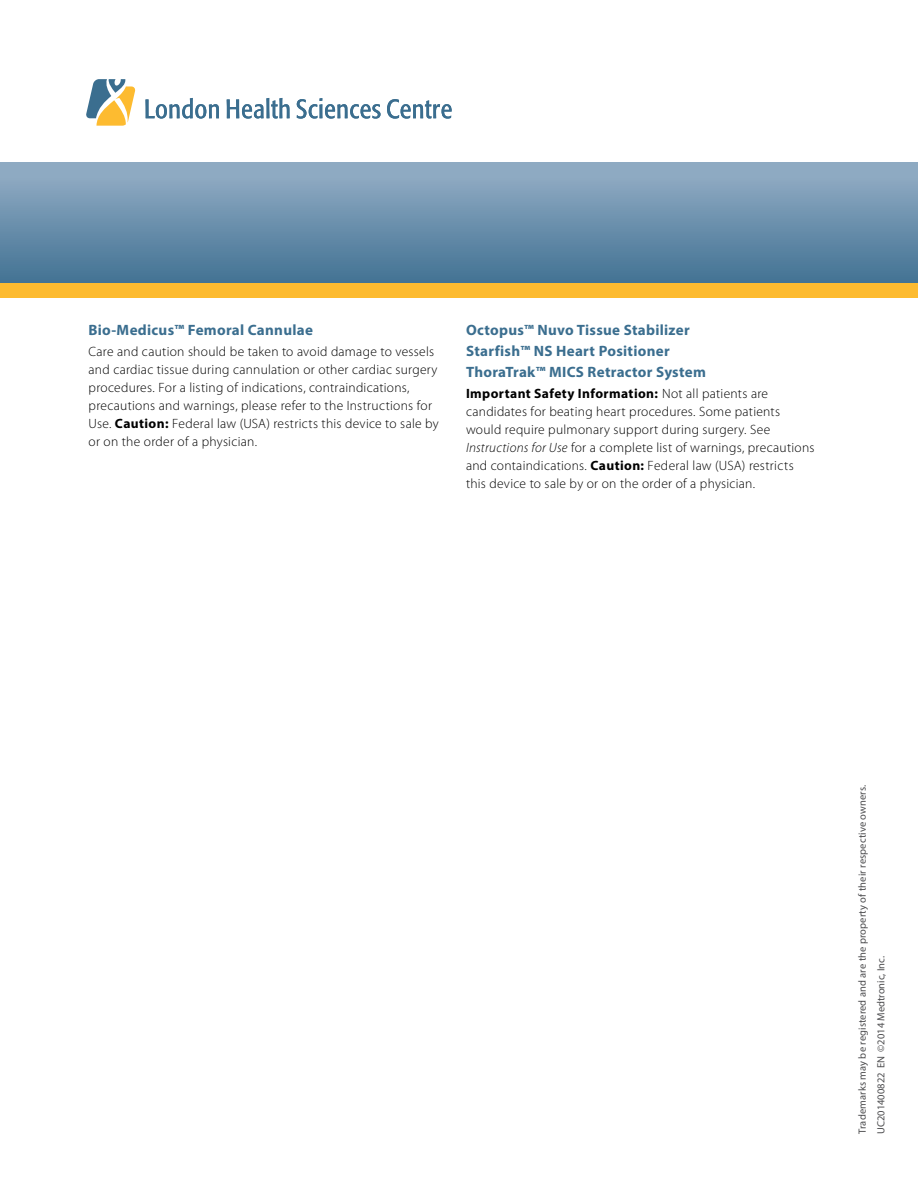
<style>
.page{position:relative;width:918px;height:1188px;background:#fff}
.page>*{position:absolute;margin:0;border:0;box-sizing:border-box;transform-origin:0 0}
.t1{font:700 15px/20.7px "Myriad Pro";letter-spacing:.02em;color:#3b6e8f}
.t2{font:300 13.5px/18px "Myriad Pro";letter-spacing:.02em;color:#000}
.t3{font:10.5px/18.8px "Myriad Pro";letter-spacing:.01em;color:#4d4d4f}
.s1{font-weight:700}
.s2{font-style:italic}
</style>
<div class="page">
<div style="left:0;top:162px;width:918px;height:122px;background:linear-gradient(to bottom,#96afc7,#437394)"></div>
<div style="left:0;top:284px;width:918px;height:14px;background:#fdbb30"></div>
<svg style="left:86px;top:79px;width:50px;height:47px"></svg>
<svg style="left:146px;top:98px;width:73px;height:21px"></svg>
<svg style="left:227px;top:98px;width:63px;height:21px"></svg>
<svg style="left:297px;top:98px;width:84px;height:21px"></svg>
<svg style="left:387px;top:99px;width:65px;height:20px"></svg>
<p class="t1" style="left:89px;top:319px;width:226px">Bio-Medicus™ Femoral Cannulae</p>
<p class="t2" style="left:89px;top:342px;width:352px">Care and caution should be taken to avoid damage to vessels and cardiac tissue during cannulation or other cardiac surgery procedures. For a listing of indications, contraindications, precautions and warnings, please refer to the Instructions for Use. <span class="s1">Caution:</span> Federal law (USA) restricts this device to sale by or on the order of a physician.</p>
<p class="t1" style="left:466px;top:319px;width:241px">Octopus™ Nuvo Tissue Stabilizer<br>Starfish™ NS Heart Positioner<br>ThoraTrak™ MICS Retractor System</p>
<p class="t2" style="left:466px;top:384px;width:350px"><span class="s1">Important Safety Information:</span> Not all patients are candidates for beating heart procedures. Some patients would require pulmonary support during surgery. See <span class="s2">Instructions for Use</span> for a complete list of warnings, precautions and containdications. <span class="s1">Caution:</span> Federal law (USA) restricts this device to sale by or on the order of a physician.</p>
<p class="t3" style="left:853px;top:1134px;width:351px;rotate:-90deg">Trademarks may be registered and are the property of their respective owners.<br>UC201400822 EN ©2014 Medtronic, Inc.</p>
</div>
